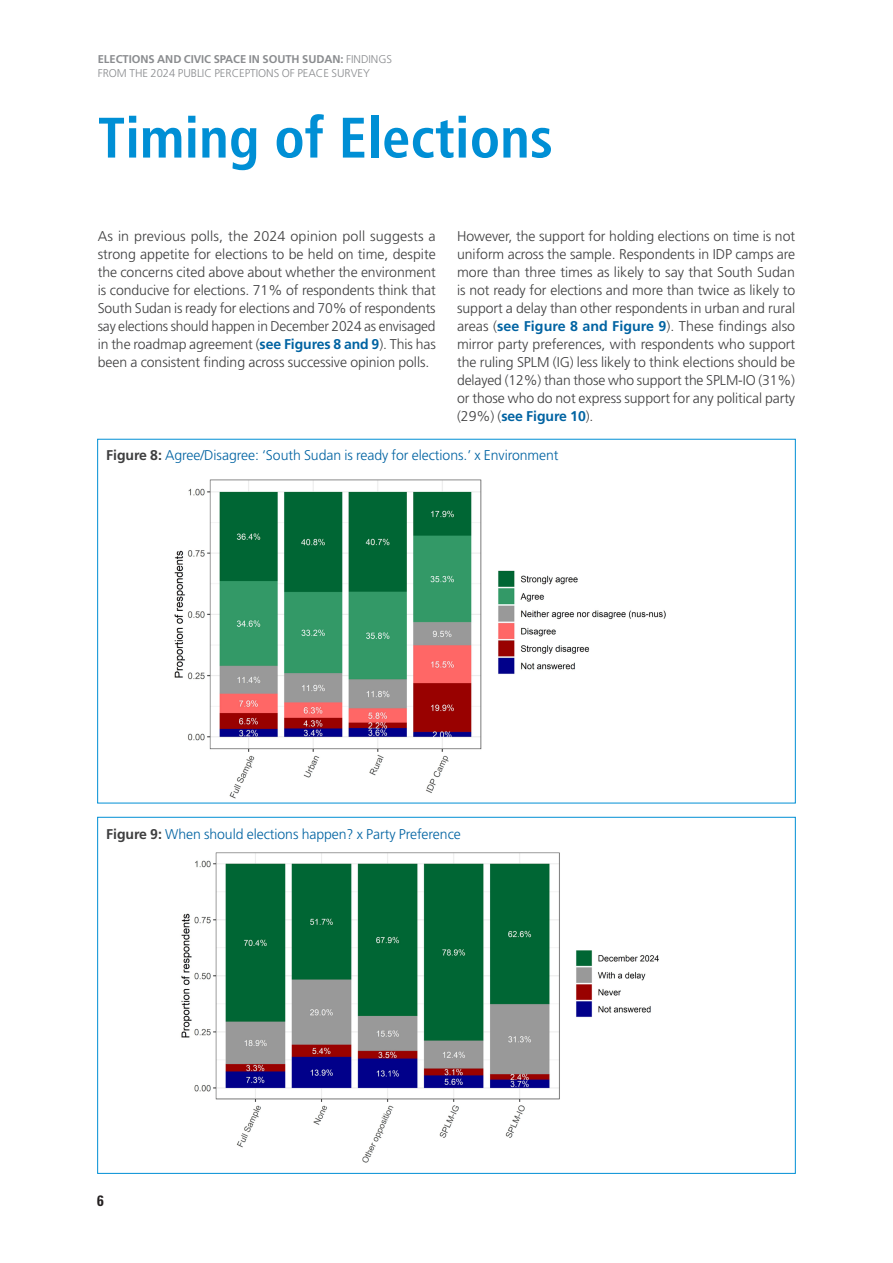
<style>
.page{position:relative;width:893px;height:1263px;background:#fff}
.page>*{position:absolute;margin:0;border:0;box-sizing:border-box;transform-origin:0 0}
.Main_Head_Chapter_Head{font:700 condensed 57px "Frutiger LT Std";color:#008fd5}
.t1{font:700 condensed 15px "Univers LT Std";color:#231f20}
.Body_Text{font:300 14.1px/18px "Frutiger LT Std";letter-spacing:-.005em;color:#3e3e3f;text-align:justify}
.Body_Text-2{font:300 14.1px "Frutiger LT Std";letter-spacing:-.005em;color:#0163a2}
.t2{font:300 11.25px/13.5px "Frutiger LT Std";letter-spacing:-.005em;color:#8a8c8f}
.s1{font-weight:700}
.s2{font-weight:700;color:#0163a2}
.s3{font-weight:700;color:#3e3e3f}
</style>
<div class="page">
<img style="left:174px;top:479px;width:492px;height:320px">
<img style="left:181px;top:852px;width:478px;height:311px">
<p class="t2" style="left:98px;top:53px;width:296px"><span class="s1">ELECTIONS AND CIVIC SPACE IN SOUTH SUDAN:</span> FINDINGS<br>FROM THE 2024 PUBLIC PERCEPTIONS OF PEACE SURVEY</p>
<p class="Main_Head_Chapter_Head" style="left:98px;top:104px;width:457px">Timing of Elections</p>
<p class="Body_Text" style="left:98px;top:227px;width:340px">As in previous polls, the 2024 opinion poll suggests a strong appetite for elections to be held on time, despite the concerns cited above about whether the environment is conducive for elections. 71% of respondents think that South Sudan is ready for elections and 70% of respondents say elections should happen in December 2024 as envisaged in the roadmap agreement (<span class="s2">see Figures 8 and 9</span>). This has been a consistent finding across successive opinion polls.</p>
<p class="Body_Text" style="left:457px;top:227px;width:340px">However, the support for holding elections on time is not uniform across the sample. Respondents in IDP camps are more than three times as likely to say that South Sudan is not ready for elections and more than twice as likely to support a delay than other respondents in urban and rural areas (<span class="s2">see Figure 8 and Figure 9</span>). These findings also mirror party preferences, with respondents who support the ruling SPLM (IG) less likely to think elections should be delayed (12%) than those who support the SPLM-IO (31%) or those who do not express support for any political party (29%) (<span class="s2">see Figure 10</span>).</p>
<p class="Body_Text-2" style="left:106px;top:448px;width:454px"><span class="s3">Figure 8:</span> Agree/Disagree: ‘South Sudan is ready for elections.’ x Environment</p>
<p class="Body_Text-2" style="left:106px;top:826px;width:356px"><span class="s3">Figure 9:</span> When should elections happen? x Party Preference</p>
<p class="t1" style="left:97px;top:1191px;width:8px">6</p>
</div>
